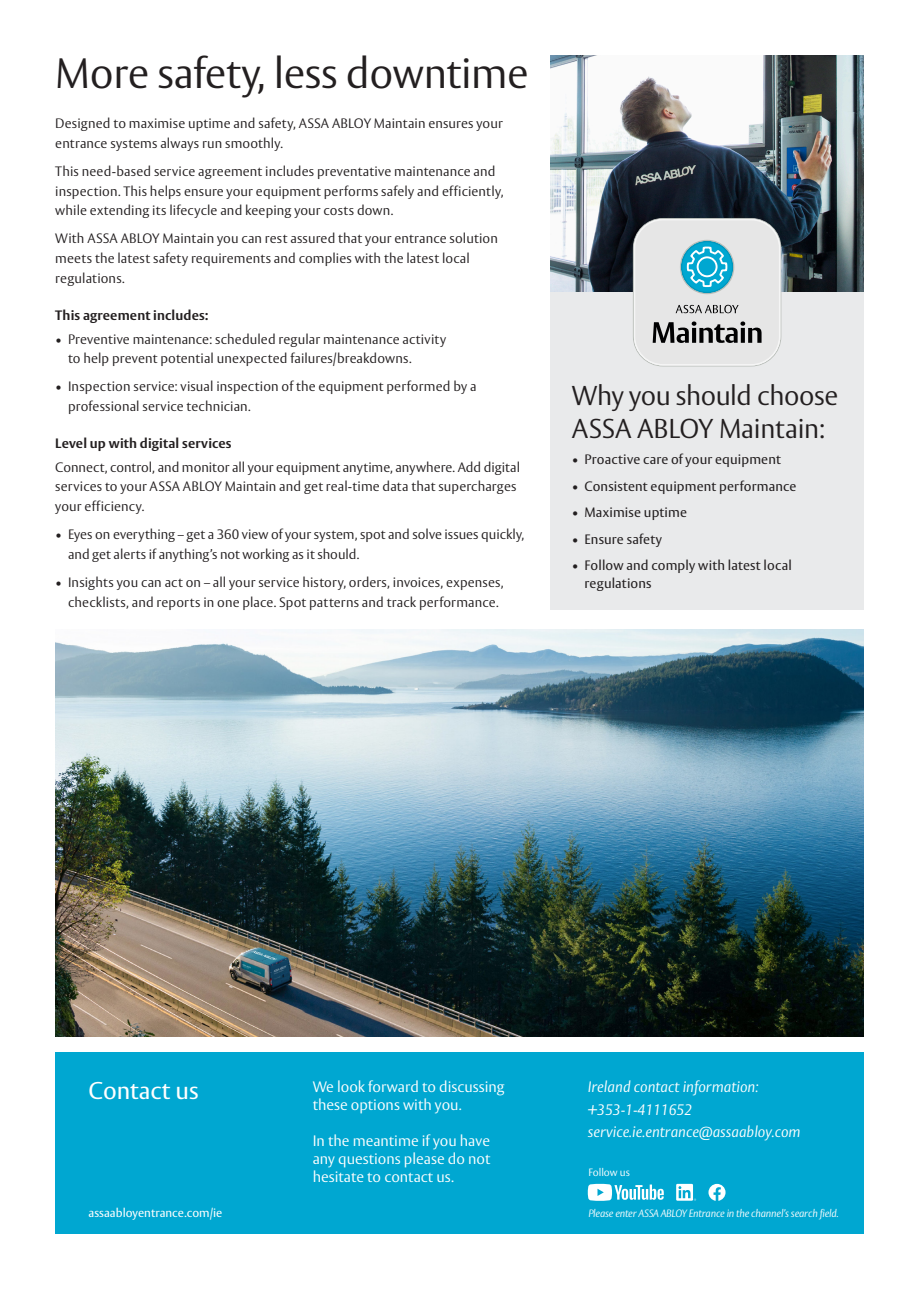
<style>
.page{position:relative;width:919px;height:1289px;background:#fff}
.page>*{position:absolute;margin:0;border:0;box-sizing:border-box;transform-origin:0 0}
.t1{font:300 42px "ASSA Vesta";letter-spacing:-.01em;color:#231f20}
.t2{font:300 27px/32.4px "ASSA Vesta";letter-spacing:-.015em;color:#231f20}
.t3{font:24px "ASSA Vesta";color:#fff}
.t4{font:300 15px/18px "ASSA Vesta";color:#fff}
.t5{font:italic 300 15px "ASSA Vesta";color:#fff}
.t6{font:300 13.5px/19.6px "ASSA Vesta";letter-spacing:.01em;color:#231f20}
.t7{font:13.5px/18px "ASSA Vesta";letter-spacing:.01em;color:#231f20}
.t8{font:700 13.5px "ASSA Vesta";letter-spacing:.01em;color:#231f20}
.t9{font:12px "ASSA Vesta";color:#fff}
.t10{font:italic 300 10.5px "ASSA Vesta";letter-spacing:-.02em;color:#fff}
.t11{font:300 10.5px "ASSA Vesta";color:#fff}
</style>
<div class="page">
<img style="left:550px;top:55px;width:313px;height:237px">
<div style="left:55px;top:1052px;width:808px;height:181px;background:#00a7d1"></div>
<img style="left:55px;top:629px;width:808px;height:407px">
<svg style="left:587px;top:1183px;width:76px;height:17px"></svg>
<svg style="left:708px;top:1183px;width:17px;height:17px"></svg>
<svg style="left:676px;top:1183px;width:20px;height:17px"></svg>
<div style="left:550px;top:292px;width:313px;height:317px;background:#e9eaeb"></div>
<div style="left:633px;top:219px;width:147px;height:146px;background:#e6e6e6;border-radius:29px"></div>
<div style="left:633px;top:219px;width:147px;height:146px;border:1px solid #fff;border-radius:28px"></div>
<svg style="left:652px;top:218px;width:109px;height:125px"></svg>
<p class="t1" style="left:55px;top:48px;width:475px">More safety, less downtime</p>
<p class="t6" style="left:55px;top:114px;width:449px">Designed to maximise uptime and safety, ASSA ABLOY Maintain ensures your entrance systems always run smoothly.</p>
<p class="t6" style="left:55px;top:162px;width:449px">This need-based service agreement includes preventative maintenance and inspection. This helps ensure your equipment performs safely and efficiently, while extending its lifecycle and keeping your costs down.</p>
<p class="t6" style="left:55px;top:229px;width:444px">With ASSA ABLOY Maintain you can rest assured that your entrance solution meets the latest safety requirements and complies with the latest local regulations.</p>
<p class="t8" style="left:55px;top:306px;width:155px">This agreement includes:</p>
<p class="t6" style="left:68px;top:329px;width:379px;text-indent:-13px">• Preventive maintenance: scheduled regular maintenance activity to help prevent potential unexpected failures/breakdowns.</p>
<p class="t6" style="left:68px;top:377px;width:410px;text-indent:-13px">• Inspection service: visual inspection of the equipment performed by a professional service technician.</p>
<p class="t8" style="left:55px;top:435px;width:178px">Level up with digital services</p>
<p class="t6" style="left:55px;top:458px;width:466px">Connect, control, and monitor all your equipment anytime, anywhere. Add digital services to your ASSA ABLOY Maintain and get real-time data that supercharges your efficiency.</p>
<p class="t6" style="left:68px;top:525px;width:458px;text-indent:-13px">• Eyes on everything – get a 360 view of your system, spot and solve issues quickly, and get alerts if anything’s not working as it should.</p>
<p class="t6" style="left:55px;top:573px;width:450px;text-align:center">• Insights you can act on – all your service history, orders, invoices, expenses, checklists, and reports in one place. Spot patterns and track performance.</p>
<p class="t2" style="left:571px;top:381px;width:268px">Why you should choose<br>ASSA ABLOY Maintain:</p>
<p class="t7" style="left:571px;top:451px;width:210px">• Proactive care of your equipment</p>
<p class="t7" style="left:571px;top:478px;width:226px">• Consistent equipment performance</p>
<p class="t7" style="left:571px;top:504px;width:117px">• Maximise uptime</p>
<p class="t7" style="left:571px;top:531px;width:92px">• Ensure safety</p>
<p class="t7" style="left:584px;top:557px;width:209px;text-indent:-13px">• Follow and comply with latest local regulations</p>
<p class="t3" style="left:89px;top:1076px;width:112px">Contact us</p>
<p class="t4" style="left:312px;top:1078px;width:193px">We look forward to discussing these options with you.</p>
<p class="t4" style="left:312px;top:1132px;width:179px;text-align:justify">In the meantime if you have any questions please do not hesitate to contact us.</p>
<p class="t9" style="left:89px;top:1205px;width:135px">assaabloyentrance.com/ie</p>
<p class="t5" style="left:587px;top:1077px;width:172px">Ireland contact information:</p>
<p class="t5" style="left:587px;top:1100px;width:106px">+353-1-4111652</p>
<p class="t5" style="left:587px;top:1122px;width:214px">service.ie.entrance@assaabloy.com</p>
<p class="t11" style="left:588px;top:1166px;width:43px">Follow us</p>
<p class="t10" style="left:588px;top:1206px;width:252px">Please enter ASSA ABLOY Entrance in the channel’s search field.</p>
</div>
